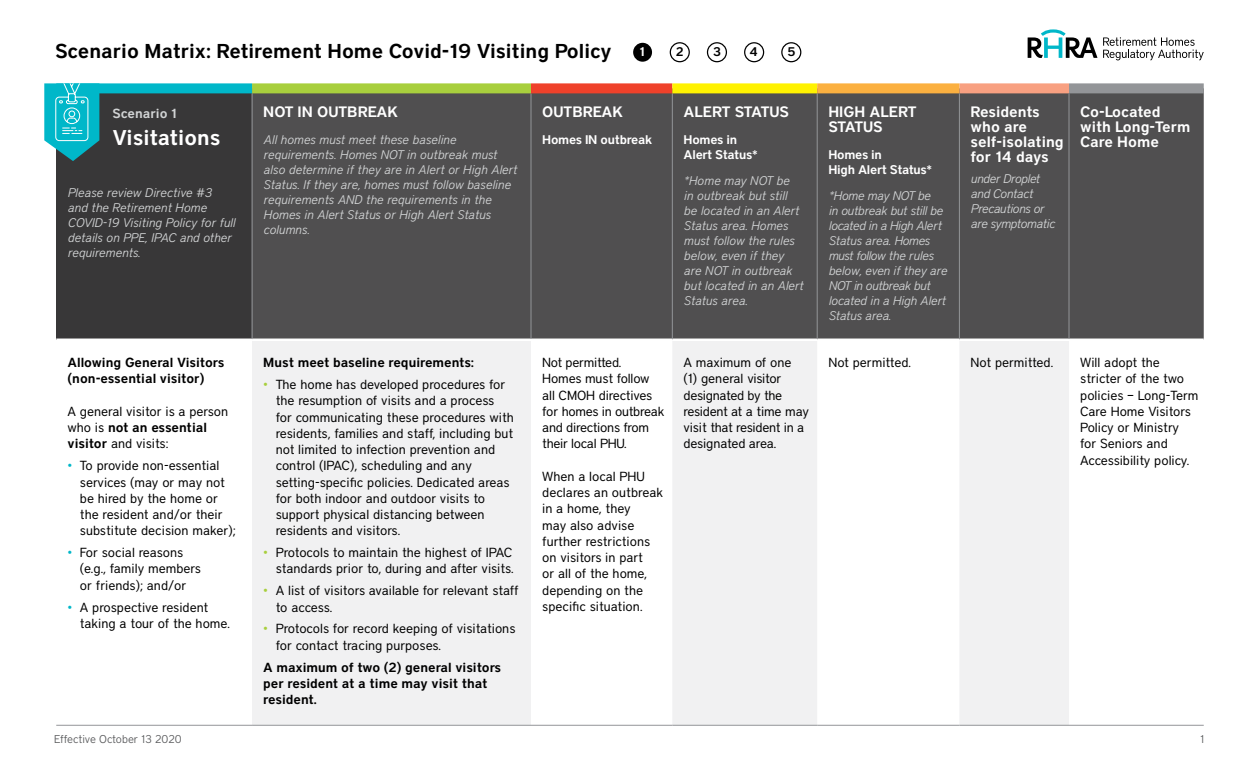
<style>
.page{position:relative;width:1260px;height:765px;background:#fff}
.page>*{position:absolute;margin:0;border:0;box-sizing:border-box;transform-origin:0 0}
.t1{font:600 21.25px "District";color:#fff}
.t2{font:600 20px "District";color:#000}
.t3{font:600 15px/15px "District";color:#fff}
.t4{font:13.12px/16.2px "District";color:#000}
.t5{font:13.12px/16.2px "District";letter-spacing:-.02em;color:#000}
.t6{font:600 13.12px/16.2px "District";color:#000}
.t7{font:600 13.12px "District";color:#d1d3d4}
.t8{font:italic 300 12.5px/15px "District";letter-spacing:-.01em;color:#d1d3d4}
.t9{font:600 12.5px/15px "District";letter-spacing:-.02em;color:#fff}
.t10{font:italic 300 12.5px/15px "District";letter-spacing:-.03em;color:#d1d3d4}
.t11{font:600 12.5px "District";color:#000}
.t12{font:300 11.25px "District";color:#58595b}
.s1{font-weight:600}
.s2{color:#00b7c9}
.s3{color:#a8cf3d}
</style>
<div class="page">
<svg style="left:1103px;top:37px;width:101px;height:23px"></svg>
<svg style="left:1028px;top:29px;width:69px;height:29px"></svg>
<div style="left:56px;top:88px;width:196px;height:252px;background:#383738"></div>
<div style="left:253px;top:93px;width:951px;height:246px;background:#504f50"></div>
<svg style="left:252px;top:341px;width:817px;height:384px;fill:#f1f1f2"></svg>
<div style="left:959px;top:83px;width:110px;height:10px;background:#f8a081"></div>
<div style="left:1069px;top:83px;width:135px;height:10px;background:#939598"></div>
<hr style="left:56px;top:339px;width:196px;height:2px;background:#fff">
<hr style="left:56px;top:725px;width:196px;height:1px;background:#939598">
<hr style="left:252px;top:725px;width:279px;height:1px;background:#939598">
<hr style="left:531px;top:725px;width:141px;height:1px;background:#939598">
<hr style="left:672px;top:725px;width:145px;height:1px;background:#939598">
<hr style="left:817px;top:725px;width:142px;height:1px;background:#939598">
<hr style="left:959px;top:725px;width:110px;height:1px;background:#939598">
<hr style="left:1069px;top:725px;width:135px;height:1px;background:#939598">
<hr style="left:252px;top:93px;width:1px;height:246px;background:#939598">
<hr style="left:531px;top:93px;width:1px;height:246px;background:#939598">
<hr style="left:672px;top:93px;width:1px;height:246px;background:#939598">
<hr style="left:817px;top:93px;width:1px;height:246px;background:#939598">
<hr style="left:959px;top:93px;width:1px;height:246px;background:#939598">
<hr style="left:1069px;top:93px;width:1px;height:246px;background:#939598">
<div style="left:252px;top:83px;width:279px;height:10px;background:#a8cf3d"></div>
<div style="left:531px;top:83px;width:141px;height:10px;background:#ef412a"></div>
<div style="left:672px;top:83px;width:145px;height:10px;background:#fff200"></div>
<div style="left:817px;top:83px;width:142px;height:10px;background:#fbb040"></div>
<div style="left:56px;top:83px;width:196px;height:10px;background:#00b7c9"></div>
<div style="left:633px;top:43px;width:19px;height:19px;background:#000;border-radius:50%"></div>
<div style="left:670px;top:42px;width:20px;height:20px;border:1px solid #000;border-radius:50%"></div>
<div style="left:707px;top:42px;width:20px;height:20px;border:1px solid #000;border-radius:50%"></div>
<div style="left:781px;top:42px;width:20px;height:20px;border:1px solid #000;border-radius:50%"></div>
<svg style="left:44px;top:83px;width:55px;height:78px"></svg>
<div style="left:744px;top:42px;width:20px;height:20px;border:1px solid #000;border-radius:50%"></div>
<h2 class="t2" style="left:55px;top:39px;width:558px">Scenario Matrix: Retirement Home Covid-19 Visiting Policy</h2>
<p class="t9" style="left:640px;top:44px;width:7px">1</p>
<p class="t11" style="left:676px;top:44px;width:9px">2</p>
<p class="t11" style="left:713px;top:44px;width:10px">3</p>
<p class="t11" style="left:750px;top:44px;width:10px">4</p>
<p class="t11" style="left:787px;top:44px;width:10px">5</p>
<p class="t7" style="left:112px;top:106px;width:66px">Scenario 1</p>
<h1 class="t1" style="left:112px;top:124px;width:109px">Visitations</h1>
<p class="t8" style="left:68px;top:185px;width:169px">Please review Directive #3<br>and the Retirement Home<br>COVID-19 Visiting Policy for full details on PPE, IPAC and other requirements.</p>
<p class="t3" style="left:263px;top:104px;width:136px">NOT IN OUTBREAK</p>
<p class="t8" style="left:263px;top:132px;width:255px">All homes must meet these baseline requirements. Homes NOT in outbreak must also determine if they are in Alert or High Alert Status. If they are, homes must follow baseline requirements AND the requirements in the Homes in Alert Status or High Alert Status columns.</p>
<p class="t3" style="left:542px;top:104px;width:82px">OUTBREAK</p>
<p class="t9" style="left:542px;top:131px;width:111px">Homes IN outbreak</p>
<p class="t3" style="left:684px;top:104px;width:107px">ALERT STATUS</p>
<p class="t9" style="left:684px;top:131px;width:76px">Homes in<br>Alert Status*</p>
<p class="t8" style="left:684px;top:173px;width:121px">*Home may NOT be<br>in outbreak but still<br>be located in an Alert<br>Status area. Homes must follow the rules below, even if they are NOT in outbreak but located in an Alert<br>Status area.</p>
<p class="t3" style="left:828px;top:104px;width:90px">HIGH ALERT<br>STATUS</p>
<p class="t9" style="left:828px;top:146px;width:105px">Homes in<br>High Alert Status*</p>
<p class="t8" style="left:828px;top:188px;width:120px">*Home may NOT be<br>in outbreak but still be located in a High Alert<br>Status area. Homes must follow the rules below, even if they are<br>NOT in outbreak but located in a High Alert<br>Status area.</p>
<p class="t3" style="left:971px;top:104px;width:95px">Residents who are self-isolating for 14 days</p>
<p class="t10" style="left:971px;top:171px;width:86px">under Droplet and Contact<br>Precautions or are symptomatic</p>
<p class="t3" style="left:1080px;top:104px;width:112px">Co-Located with Long-Term<br>Care Home</p>
<p class="t6" style="left:68px;top:354px;width:158px">Allowing General Visitors (non-essential visitor)</p>
<p class="t4" style="left:68px;top:403px;width:162px">A general visitor is a person who is <span class="s1">not an essential visitor</span> and visits:</p>
<p class="t4" style="left:80px;top:457px;width:157px;text-indent:-12px"><span class="s2">•</span> To provide non-essential services (may or may not be hired by the home or the resident and/or their substitute decision maker);</p>
<p class="t4" style="left:80px;top:544px;width:123px;text-indent:-12px"><span class="s2">•</span> For social reasons (e.g., family members or friends); and/or</p>
<p class="t4" style="left:80px;top:599px;width:151px;text-indent:-12px"><span class="s2">•</span> A prospective resident taking a tour of the home.</p>
<p class="t6" style="left:263px;top:354px;width:212px">Must meet baseline requirements:</p>
<p class="t4" style="left:276px;top:376px;width:240px;text-indent:-12px"><span class="s3">•</span> The home has developed procedures for the resumption of visits and a process<br>for communicating these procedures with residents, families and staff, including but not limited to infection prevention and control (IPAC), scheduling and any setting-specific policies. Dedicated areas for both indoor and outdoor visits to support physical distancing between residents and visitors.</p>
<p class="t4" style="left:263px;top:544px;width:252px;text-align:right"><span class="s3">•</span> Protocols to maintain the highest of IPAC standards prior to, during and after visits.</p>
<p class="t4" style="left:276px;top:582px;width:244px;text-indent:-12px"><span class="s3">•</span> A list of visitors available for relevant staff to access.</p>
<p class="t4" style="left:276px;top:621px;width:241px;text-indent:-12px"><span class="s3">•</span> Protocols for record keeping of visitations for contact tracing purposes.</p>
<p class="t6" style="left:263px;top:659px;width:239px">A maximum of two (2) general visitors per resident at a time may visit that resident.</p>
<p class="t5" style="left:542px;top:354px;width:124px">Not permitted.<br>Homes must follow all CMOH directives for homes in outbreak and directions from their local PHU.</p>
<p class="t4" style="left:542px;top:468px;width:122px">When a local PHU declares an outbreak in a home, they<br>may also advise further restrictions on visitors in part<br>or all of the home, depending on the specific situation.</p>
<p class="t5" style="left:684px;top:354px;width:127px">A maximum of one<br>(1) general visitor designated by the resident at a time may visit that resident in a designated area.</p>
<p class="t4" style="left:828px;top:354px;width:84px">Not permitted.</p>
<p class="t4" style="left:971px;top:354px;width:84px">Not permitted.</p>
<p class="t4" style="left:1080px;top:354px;width:120px">Will adopt the stricter of the two policies – Long-Term<br>Care Home Visitors<br>Policy or Ministry for Seniors and<br>Accessibility policy.</p>
<p class="t12" style="left:54px;top:733px;width:129px">Effective October 13 2020</p>
<p class="t12" style="left:1200px;top:733px;width:6px">1</p>
</div>
